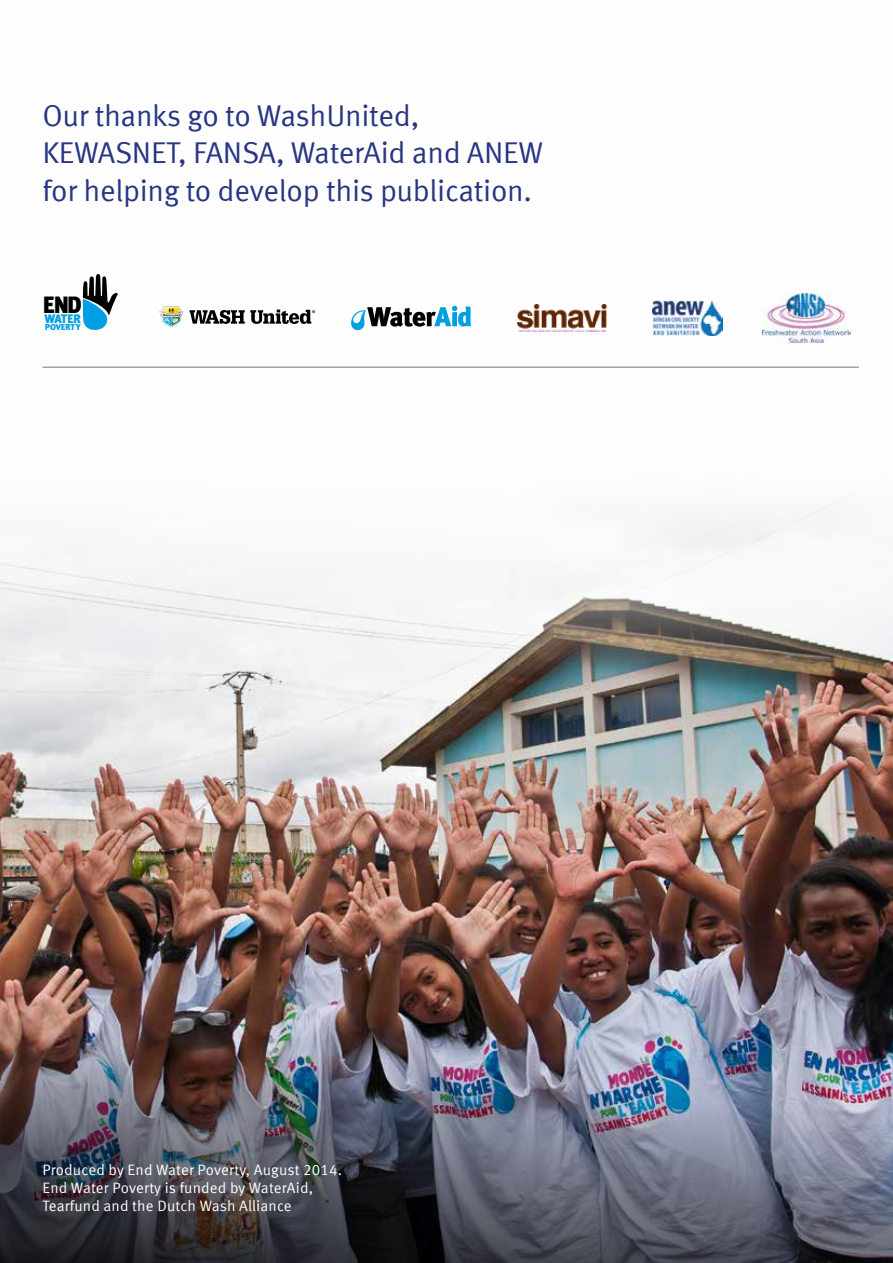
<style>
.page{position:relative;width:893px;height:1263px;background:#fff}
.page>*{position:absolute;margin:0;border:0;box-sizing:border-box;transform-origin:0 0}
.t1{font:30px/37.5px "Meta Offc Norm";letter-spacing:-.01em;color:#283583}
.t2{font:900 23.55px "Meta Plus";color:#000}
.t3{font:15px/18px "Meta Offc Norm";letter-spacing:.01em;color:#fff}
.t4{font:900 12.3px "Meta Plus";letter-spacing:-.055em;color:#009fe3}
.t5{font:900 8.7px "Meta Plus";letter-spacing:-.01em;color:#009fe3}
.t6{font:900 3.9px "Glypha";color:#000}
</style>
<div class="page">
<img style="left:0;top:294px;width:893px;height:969px">
<svg style="left:351px;top:306px;width:120px;height:24px"></svg>
<svg style="left:83px;top:274px;width:35px;height:56px"></svg>
<img style="left:517px;top:304px;width:89px;height:29px">
<svg style="left:159px;top:307px;width:24px;height:20px"></svg>
<svg style="left:189px;top:310px;width:122px;height:14px"></svg>
<hr style="left:43px;top:367px;width:816px;height:1px;background:#878787">
<img style="left:652px;top:301px;width:71px;height:35px">
<img style="left:762px;top:293px;width:88px;height:50px">
<h1 class="t1" style="left:43px;top:97px;width:502px">Our thanks go to WashUnited,<br>KEWASNET, FANSA, WaterAid and ANEW for helping to develop this publication.</h1>
<h2 class="t2" style="left:43px;top:291px;width:41px">END</h2>
<p class="t4" style="left:44px;top:311px;width:38px">WATER</p>
<p class="t5" style="left:45px;top:322px;width:37px">POVERTY</p>
<p class="t6" style="left:312px;top:309px;width:5px">®</p>
<p class="t3" style="left:43px;top:1161px;width:301px">Produced by End Water Poverty, August 2014.<br>End Water Poverty is funded by WaterAid,<br>Tearfund and the Dutch Wash Alliance</p>
</div>
